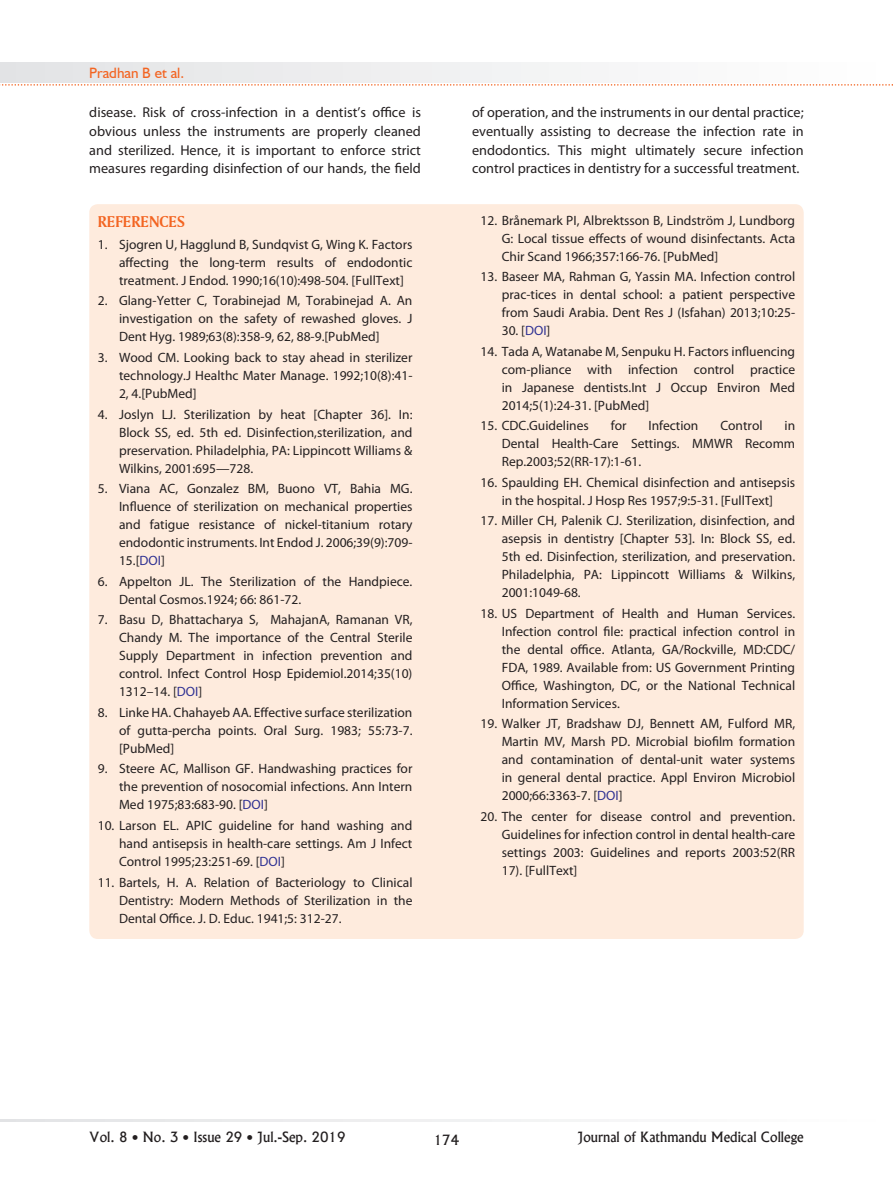
<style>
.page{position:relative;width:893px;height:1191px;background:#fff}
.page>*{position:absolute;margin:0;border:0;box-sizing:border-box;transform-origin:0 0}
.t1{font:16.5px "Amerigo BT Bold A";color:#f36421}
.t2{font:15px "Humanist 521 BT";color:#f36421}
.t3{font:14.25px/18.8px "Myriad Pro";color:#231f20;text-align:justify}
.t4{font:13.5px/18px "Myriad Pro";color:#231f20;text-align:justify}
.t5{font:13.5px "Alaska";color:#231f20}
.s1{color:#2e3092}
</style>
<div class="page">
<div style="left:0;top:63px;width:893px;height:20px;background:linear-gradient(to right,#e2e3e5,#fff)"></div>
<svg style="left:0;top:1119px;width:581px;height:2px"></svg>
<svg style="left:0;top:84px;width:893px;height:2px"></svg>
<div style="left:89px;top:204px;width:715px;height:735px;background:#feebdd;border-radius:9px"></div>
<p class="t2" style="left:89px;top:63px;width:96px">Pradhan B et al.</p>
<p class="t3" style="left:89px;top:103px;width:333px">disease. Risk of cross-infection in a dentist’s office is obvious unless the instruments are properly cleaned and sterilized. Hence, it is important to enforce strict measures regarding disinfection of our hands, the field</p>
<p class="t3" style="left:472px;top:103px;width:333px">of operation, and the instruments in our dental practice; eventually assisting to decrease the infection rate in endodontics. This might ultimately secure infection control practices in dentistry for a successful treatment.</p>
<p class="t1" style="left:98px;top:211px;width:89px">REFERENCES</p>
<p class="t4" style="left:119px;top:235px;width:295px;text-indent:-21px">1. Sjogren U, Hagglund B, Sundqvist G, Wing K. Factors affecting the long-term results of endodontic treatment. J Endod. 1990;16(10):498-504. [FullText]</p>
<p class="t4" style="left:119px;top:292px;width:295px;text-indent:-21px">2. Glang-Yetter C, Torabinejad M, Torabinejad A. An investigation on the safety of rewashed gloves. J Dent Hyg. 1989;63(8):358-9, 62, 88-9.[PubMed]</p>
<p class="t4" style="left:119px;top:348px;width:295px;text-indent:-21px">3. Wood CM. Looking back to stay ahead in sterilizer technology.J Healthc Mater Manage. 1992;10(8):41- 2, 4.[PubMed]</p>
<p class="t4" style="left:119px;top:405px;width:295px;text-indent:-21px">4. Joslyn LJ. Sterilization by heat [Chapter 36]. In:<br>Block SS, ed. 5th ed. Disinfection,sterilization, and preservation. Philadelphia, PA: Lippincott Williams &amp; Wilkins, 2001:695—728.</p>
<p class="t4" style="left:119px;top:479px;width:295px;text-indent:-21px">5. Viana AC, Gonzalez BM, Buono VT, Bahia MG.<br>Influence of sterilization on mechanical properties and fatigue resistance of nickel-titanium rotary endodontic instruments. Int Endod J. 2006;39(9):709- 15.[<span class="s1">DOI</span>]</p>
<p class="t4" style="left:119px;top:572px;width:295px;text-indent:-21px">6. Appelton JL. The Sterilization of the Handpiece.<br>Dental Cosmos.1924; 66: 861-72.</p>
<p class="t4" style="left:119px;top:610px;width:295px;text-indent:-21px">7. Basu D, Bhattacharya S, MahajanA, Ramanan VR, Chandy M. The importance of the Central Sterile Supply Department in infection prevention and control. Infect Control Hosp Epidemiol.2014;35(10)<br>1312–14. [<span class="s1">DOI</span>]</p>
<p class="t4" style="left:119px;top:703px;width:295px;text-indent:-21px">8. Linke HA. Chahayeb AA. Effective surface sterilization of gutta-percha points. Oral Surg. 1983; 55:73-7. [PubMed]</p>
<p class="t4" style="left:119px;top:759px;width:295px;text-indent:-21px">9. Steere AC, Mallison GF. Handwashing practices for the prevention of nosocomial infections. Ann Intern Med 1975;83:683-90. [<span class="s1">DOI</span>]</p>
<p class="t4" style="left:119px;top:816px;width:295px;text-indent:-21px">10. Larson EL. APIC guideline for hand washing and hand antisepsis in health-care settings. Am J Infect Control 1995;23:251-69. [<span class="s1">DOI</span>]</p>
<p class="t4" style="left:119px;top:872px;width:295px;text-indent:-21px">11. Bartels, H. A. Relation of Bacteriology to Clinical Dentistry: Modern Methods of Sterilization in the Dental Office. J. D. Educ. 1941;5: 312-27.</p>
<p class="t4" style="left:502px;top:211px;width:295px;text-indent:-21px">12. Brånemark PI, Albrektsson B, Lindström J, Lundborg G: Local tissue effects of wound disinfectants. Acta Chir Scand 1966;357:166-76. [PubMed]</p>
<p class="t4" style="left:502px;top:267px;width:295px;text-indent:-21px">13. Baseer MA, Rahman G, Yassin MA. Infection control prac-tices in dental school: a patient perspective from Saudi Arabia. Dent Res J (Isfahan) 2013;10:25-</p>
<p class="t4" style="left:502px;top:321px;width:50px">30. [<span class="s1">DOI</span>]</p>
<p class="t4" style="left:502px;top:342px;width:295px;text-indent:-21px">14. Tada A, Watanabe M, Senpuku H. Factors influencing com-pliance with infection control practice in Japanese dentists.Int J Occup Environ Med 2014;5(1):24-31. [PubMed]</p>
<p class="t4" style="left:480px;top:416px;width:110px">15. CDC.Guidelines</p>
<p class="t4" style="left:611px;top:416px;width:17px">for</p>
<p class="t4" style="left:648px;top:416px;width:52px">Infection</p>
<p class="t4" style="left:720px;top:416px;width:44px">Control</p>
<p class="t4" style="left:502px;top:416px;width:295px;text-indent:283px">in Dental Health-Care Settings. MMWR Recomm Rep.2003;52(RR-17):1-61.</p>
<p class="t4" style="left:480px;top:473px;width:316px;text-align:center">16. Spaulding EH. Chemical disinfection and antisepsis in the hospital. J Hosp Res 1957;9:5-31. [FullText]</p>
<p class="t4" style="left:502px;top:511px;width:295px;text-indent:-21px">17. Miller CH, Palenik CJ. Sterilization, disinfection, and asepsis in dentistry [Chapter 53]. In: Block SS, ed.<br>5th ed. Disinfection, sterilization, and preservation.<br>Philadelphia, PA: Lippincott Williams &amp; Wilkins, 2001:1049-68.</p>
<p class="t4" style="left:502px;top:604px;width:295px;text-indent:-21px">18. US Department of Health and Human Services.<br>Infection control file: practical infection control in the dental office. Atlanta, GA/Rockville, MD:CDC/ FDA, 1989. Available from: US Government Printing Office, Washington, DC, or the National Technical Information Services.</p>
<p class="t4" style="left:502px;top:714px;width:295px;text-indent:-21px">19. Walker JT, Bradshaw DJ, Bennett AM, Fulford MR, Martin MV, Marsh PD. Microbial biofilm formation and contamination of dental-unit water systems in general dental practice. Appl Environ Microbiol 2000;66:3363-7. [<span class="s1">DOI</span>]</p>
<p class="t4" style="left:502px;top:807px;width:295px;text-indent:-21px">20. The center for disease control and prevention.<br>Guidelines for infection control in dental health-care settings 2003: Guidelines and reports 2003:52(RR 17). [FullText]</p>
<p class="t5" style="left:89px;top:1129px;width:258px">Vol. 8 • No. 3 • Issue 29 • Jul.-Sep. 2019</p>
<p class="t5" style="left:434px;top:1131px;width:27px">174</p>
<p class="t5" style="left:578px;top:1129px;width:227px">Journal of Kathmandu Medical College</p>
</div>
